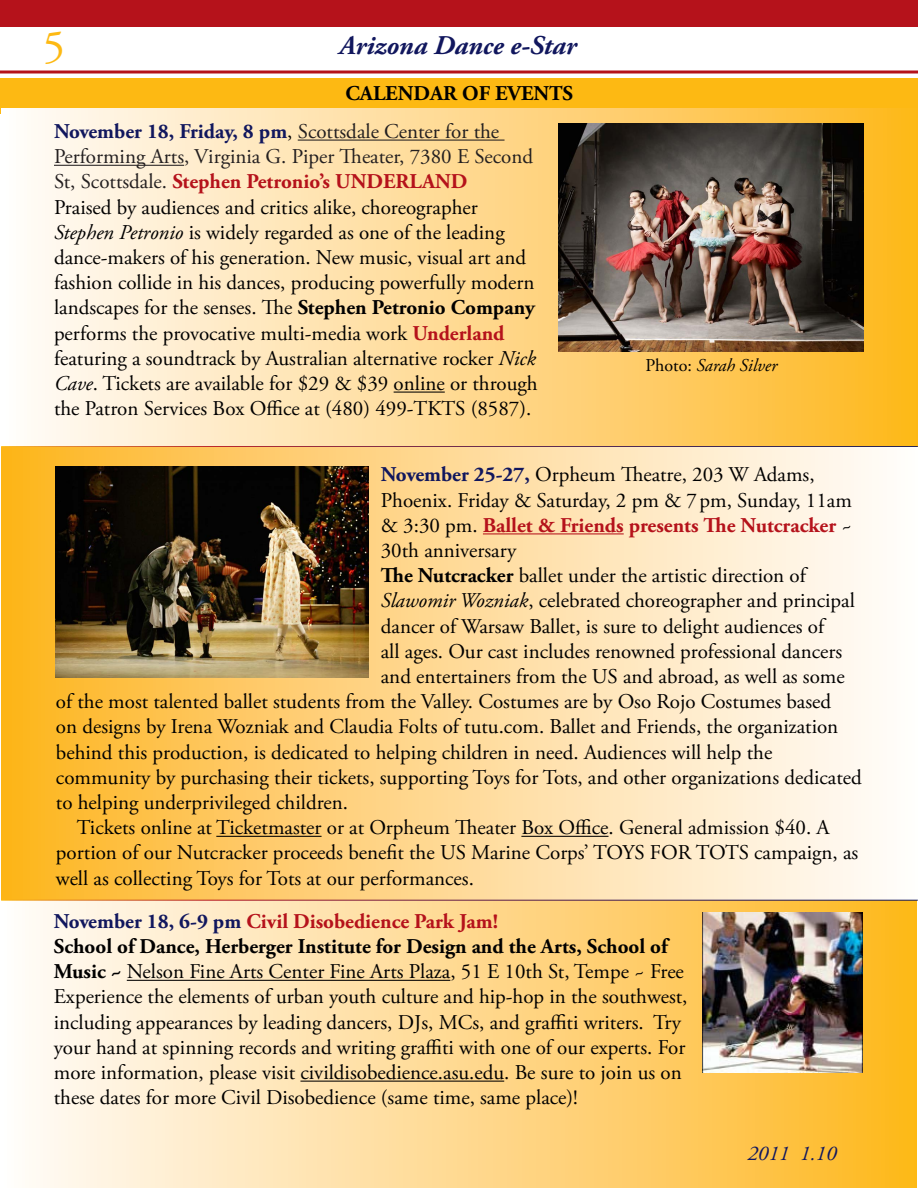
<style>
.page{position:relative;width:918px;height:1188px;background:#fff}
.page>*{position:absolute;margin:0;border:0;box-sizing:border-box;transform-origin:0 0}
.t1{font:45px "Adobe Garamond Pro";color:#fdb913}
.t2{font:italic 700 27px "Adobe Garamond Pro";color:#11175e}
.t3{font:21px/25.2px "Adobe Garamond Pro";color:#000}
.t4{font:700 21px "Adobe Garamond Pro";color:#b5121b}
.t5{font:700 21px "Adobe Garamond Pro";color:#000}
.t6{font:italic 21px "Adobe Garamond Pro";color:#11175e}
.t7{font:italic 18px "Adobe Garamond Pro";color:#000}
.s1{font-weight:700;color:#11175e}
.s2{color:#231f20}
.s3{font-weight:700;color:#b5121b}
.s4{font-style:italic}
.s5{font-weight:700}
.s6{font-style:normal}
.s7{font-weight:400;color:#000}
</style>
<div class="page">
<svg style="left:0;top:70px;width:918px;height:4px;background:#c74d53"></svg>
<div style="left:0;top:0;width:917px;height:26px;background:#b5121b"></div>
<div style="left:0;top:900px;width:917px;height:288px;background:linear-gradient(to right,#fffcfd,#fcb724)"></div>
<div style="left:1px;top:427px;width:917px;height:473px;background:linear-gradient(to right,#fdb526,#fffeff)"></div>
<div style="left:0;top:78px;width:918px;height:36px;background:#fdb913"></div>
<div style="left:2px;top:108px;width:916px;height:338px;background:linear-gradient(to right,#fffcfd,#feb722)"></div>
<hr style="left:127px;top:980px;width:323px;height:1px;background:#000">
<hr style="left:300px;top:1081px;width:204px;height:1px;background:#000">
<hr style="left:1px;top:446px;width:917px;height:1px;background:#fff">
<hr style="left:1px;top:900px;width:917px;height:1px;background:#fff">
<hr style="left:298px;top:140px;width:207px;height:1px;background:#231f20">
<hr style="left:54px;top:165px;width:130px;height:1px;background:#231f20">
<hr style="left:394px;top:392px;width:51px;height:1px;background:#000">
<img style="left:559px;top:123px;width:304px;height:228px">
<hr style="left:483px;top:533px;width:141px;height:1px;background:#b5121b">
<hr style="left:216px;top:836px;width:106px;height:1px;background:#000">
<hr style="left:521px;top:836px;width:88px;height:1px;background:#000">
<img style="left:55px;top:466px;width:314px;height:211px">
<img style="left:702px;top:913px;width:160px;height:159px">
<h1 class="t1" style="left:43px;top:20px;width:24px">5</h1>
<p class="t2" style="left:340px;top:30px;width:238px">Arizona Dance e-Star</p>
<p class="t5" style="left:345px;top:81px;width:229px">CALENDAR OF EVENTS</p>
<p class="t3" style="left:54px;top:119px;width:485px"><span class="s1">November 18, Friday, 8 pm</span>, <span class="s2">Scottsdale Center for the Performing Arts, Virginia G. Piper Theater, 7380 E Second St, Scottsdale.</span> <span class="s3">Stephen Petronio’s UNDERLAND<br></span>Praised by audiences and critics alike, choreographer <span class="s4">Stephen Petronio</span> is widely regarded as one of the leading dance-makers of his generation. New music, visual art and fashion collide in his dances, producing powerfully modern landscapes for the senses. The <span class="s5">Stephen Petronio Company </span>performs the provocative multi-media work <span class="s3">Underland </span>featuring a soundtrack by Australian alternative rocker <span class="s4">Nick Cave</span>. Tickets are available for $29 &amp; $39 online or through the Patron Services Box Office at (480) 499-TKTS (8587).</p>
<p class="t7" style="left:645px;top:355px;width:133px"><span class="s6">Photo:</span> Sarah Silver</p>
<p class="t3" style="left:381px;top:463px;width:435px"><span class="s1">November 25-27,</span> Orpheum Theatre, 203 W Adams,</p>
<p class="t3" style="left:381px;top:488px;width:473px">Phoenix. Friday &amp; Saturday, 2 pm &amp; 7 pm, Sunday, 11am</p>
<p class="t4" style="left:381px;top:513px;width:473px"><span class="s7">&amp; 3:30 pm.</span> Ballet &amp; Friends presents The Nutcracker <span class="s7">~</span></p>
<p class="t3" style="left:381px;top:539px;width:137px">30th anniversary</p>
<p class="t3" style="left:381px;top:564px;width:427px"><span class="s5">The Nutcracker</span> ballet under the artistic direction of</p>
<p class="t3" style="left:381px;top:589px;width:476px"><span class="s4">Slawomir Wozniak</span>, celebrated choreographer and principal</p>
<p class="t3" style="left:381px;top:614px;width:445px">dancer of Warsaw Ballet, is sure to delight audiences of</p>
<p class="t3" style="left:381px;top:639px;width:463px">all ages. Our cast includes renowned professional dancers</p>
<p class="t3" style="left:381px;top:665px;width:465px">and entertainers from the US and abroad, as well as some</p>
<p class="t3" style="left:56px;top:690px;width:777px">of the most talented ballet students from the Valley. Costumes are by Oso Rojo Costumes based</p>
<p class="t3" style="left:56px;top:715px;width:784px">on designs by Irena Wozniak and Claudia Folts of tutu.com. Ballet and Friends, the organization</p>
<p class="t3" style="left:56px;top:740px;width:718px">behind this production, is dedicated to helping children in need. Audiences will help the</p>
<p class="t3" style="left:56px;top:765px;width:807px">community by purchasing their tickets, supporting Toys for Tots, and other organizations dedicated</p>
<p class="t3" style="left:56px;top:791px;width:294px">to helping underprivileged children.</p>
<p class="t3" style="left:77px;top:816px;width:754px">Tickets online at Ticketmaster or at Orpheum Theater Box Office. General admission $40. A</p>
<p class="t3" style="left:56px;top:841px;width:804px">portion of our Nutcracker proceeds benefit the US Marine Corps’ TOYS FOR TOTS campaign, as</p>
<p class="t3" style="left:56px;top:866px;width:420px">well as collecting Toys for Tots at our performances.</p>
<p class="t3" style="left:54px;top:909px;width:635px"><span class="s1">November 18, 6-9 pm</span> <span class="s3">Civil Disobedience Park Jam!<br></span><span class="s5">School of Dance, Herberger Institute for Design and the Arts, School of Music ~</span> Nelson Fine Arts Center Fine Arts Plaza, 51 E 10th St, Tempe ~ Free Experience the elements of urban youth culture and hip-hop in the southwest, including appearances by leading dancers, DJs, MCs, and graffiti writers. Try your hand at spinning records and writing graffiti with one of our experts. For more information, please visit civildisobedience.asu.edu. Be sure to join us on these dates for more Civil Disobedience (same time, same place)!</p>
<p class="t6" style="left:747px;top:1140px;width:91px">2011 1.10</p>
</div>
